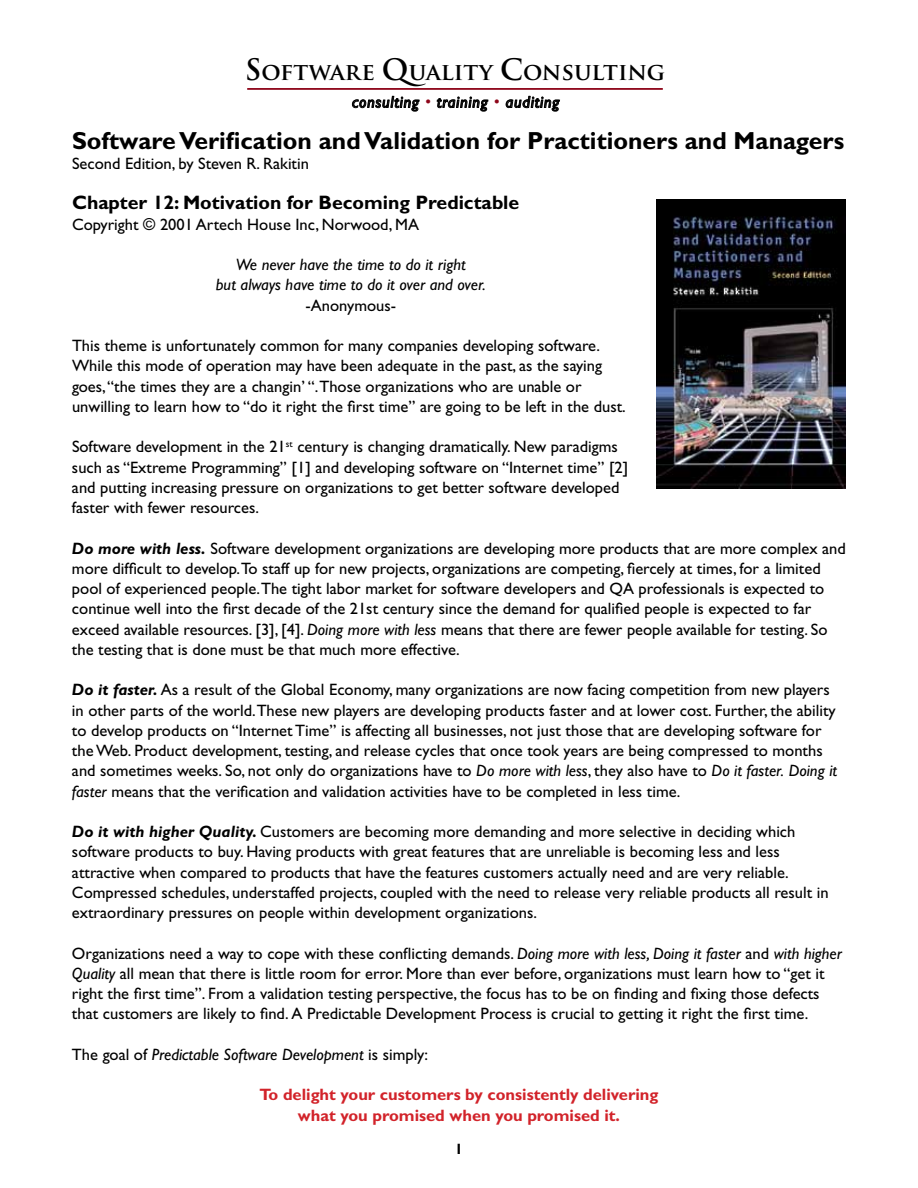
<style>
.page{position:relative;width:918px;height:1188px;background:#fff}
.page>*{position:absolute;margin:0;border:0;box-sizing:border-box;transform-origin:0 0}
.t1{font:700 24.75px "Gill Sans";color:#000}
.t2{font:700 23.4px "Trajan Pro";color:#000}
.t3{font:700 19.5px "Gill Sans";color:#000}
.t4{font:16.5px/20.2px "Gill Sans";color:#000}
.t5{font:italic 16.5px/20.2px "Gill Sans";color:#000;text-align:center}
.t6{font:700 16.5px/20.2px "Gill Sans";color:#d2232a;text-align:center}
.t7{font:italic 16.2px "Gill Sans";letter-spacing:.05em;color:#000}
.t8{font:700 15px "Gill Sans";color:#000}
.s1{font-size:28.8px}
.s2{color:#8e061a}
.s3{font-weight:700;font-style:italic}
.s4{font-style:italic}
.s5{font-style:normal}
</style>
<div class="page">
<hr style="left:247px;top:88px;width:416px;height:2px;background:#8e061a">
<svg style="left:352px;top:96px;width:68px;height:16px"></svg>
<svg style="left:437px;top:96px;width:51px;height:16px"></svg>
<svg style="left:506px;top:96px;width:54px;height:16px"></svg>
<img style="left:657px;top:199px;width:189px;height:289px">
<h2 class="t2" style="left:245px;top:56px;width:422px"><span class="s1">S</span>OFTWARE <span class="s1">Q</span>UALITY <span class="s1">C</span>ONSULTING</h2>
<p class="t7" style="left:352px;top:93px;width:209px">consulting <span class="s2">•</span> training <span class="s2">•</span> auditing</p>
<h1 class="t1" style="left:72px;top:126px;width:774px">Software Verification and Validation for Practitioners and Managers</h1>
<p class="t4" style="left:72px;top:153px;width:238px">Second Edition, by Steven R. Rakitin</p>
<p class="t3" style="left:72px;top:191px;width:449px">Chapter 12: Motivation for Becoming Predictable</p>
<p class="t4" style="left:72px;top:214px;width:349px">Copyright © 2001 Artech House Inc, Norwood, MA</p>
<p class="t5" style="left:216px;top:255px;width:271px">We never have the time to do it right<br>but always have time to do it over and over.</p>
<p class="t4" style="left:306px;top:295px;width:92px">-Anonymous-</p>
<p class="t4" style="left:72px;top:335px;width:555px">This theme is unfortunately common for many companies developing software.<br>While this mode of operation may have been adequate in the past, as the saying goes, “the times they are a changin’ “.Those organizations who are unable or unwilling to learn how to “do it right the first time” are going to be left in the dust.</p>
<p class="t4" style="left:72px;top:437px;width:558px">Software development in the 21<sup>st</sup> century is changing dramatically. New paradigms such as “Extreme Programming” [1] and developing software on “Internet time” [2] and putting increasing pressure on organizations to get better software developed faster with fewer resources.</p>
<p class="t4" style="left:72px;top:538px;width:775px"><span class="s3">Do more with less.</span> Software development organizations are developing more products that are more complex and more difficult to develop.To staff up for new projects, organizations are competing, fiercely at times, for a limited pool of experienced people.The tight labor market for software developers and QA professionals is expected to continue well into the first decade of the 21st century since the demand for qualified people is expected to far exceed available resources. [3], [4]. <span class="s4">Doing more with less</span> means that there are fewer people available for testing. So the testing that is done must be that much more effective.</p>
<p class="t4" style="left:72px;top:680px;width:767px"><span class="s3">Do it faster.</span> As a result of the Global Economy, many organizations are now facing competition from new players in other parts of the world.These new players are developing products faster and at lower cost. Further, the ability to develop products on “Internet Time” is affecting all businesses, not just those that are developing software for the Web. Product development, testing, and release cycles that once took years are being compressed to months and sometimes weeks. So, not only do organizations have to <span class="s4">Do more with less</span>, they also have to <span class="s4">Do it faster. Doing it faster</span> means that the verification and validation activities have to be completed in less time.</p>
<p class="t4" style="left:72px;top:821px;width:758px"><span class="s3">Do it with higher Quality.</span> Customers are becoming more demanding and more selective in deciding which software products to buy. Having products with great features that are unreliable is becoming less and less attractive when compared to products that have the features customers actually need and are very reliable.<br>Compressed schedules, understaffed projects, coupled with the need to release very reliable products all result in extraordinary pressures on people within development organizations.</p>
<p class="t4" style="left:72px;top:943px;width:772px">Organizations need a way to cope with these conflicting demands. <span class="s4">Doing more with less, Doing it faster</span> and <span class="s4">with higher Quality</span> all mean that there is little room for error. More than ever before, organizations must learn how to “get it right the first time”. From a validation testing perspective, the focus has to be on finding and fixing those defects that customers are likely to find. A Predictable Development Process is crucial to getting it right the first time.</p>
<p class="t5" style="left:72px;top:1044px;width:358px"><span class="s5">The goal of</span> Predictable Software Development <span class="s5">is simply:</span></p>
<p class="t6" style="left:260px;top:1085px;width:400px">To delight your customers by consistently delivering what you promised when you promised it.</p>
<p class="t8" style="left:455px;top:1140px;width:10px">1</p>
</div>
